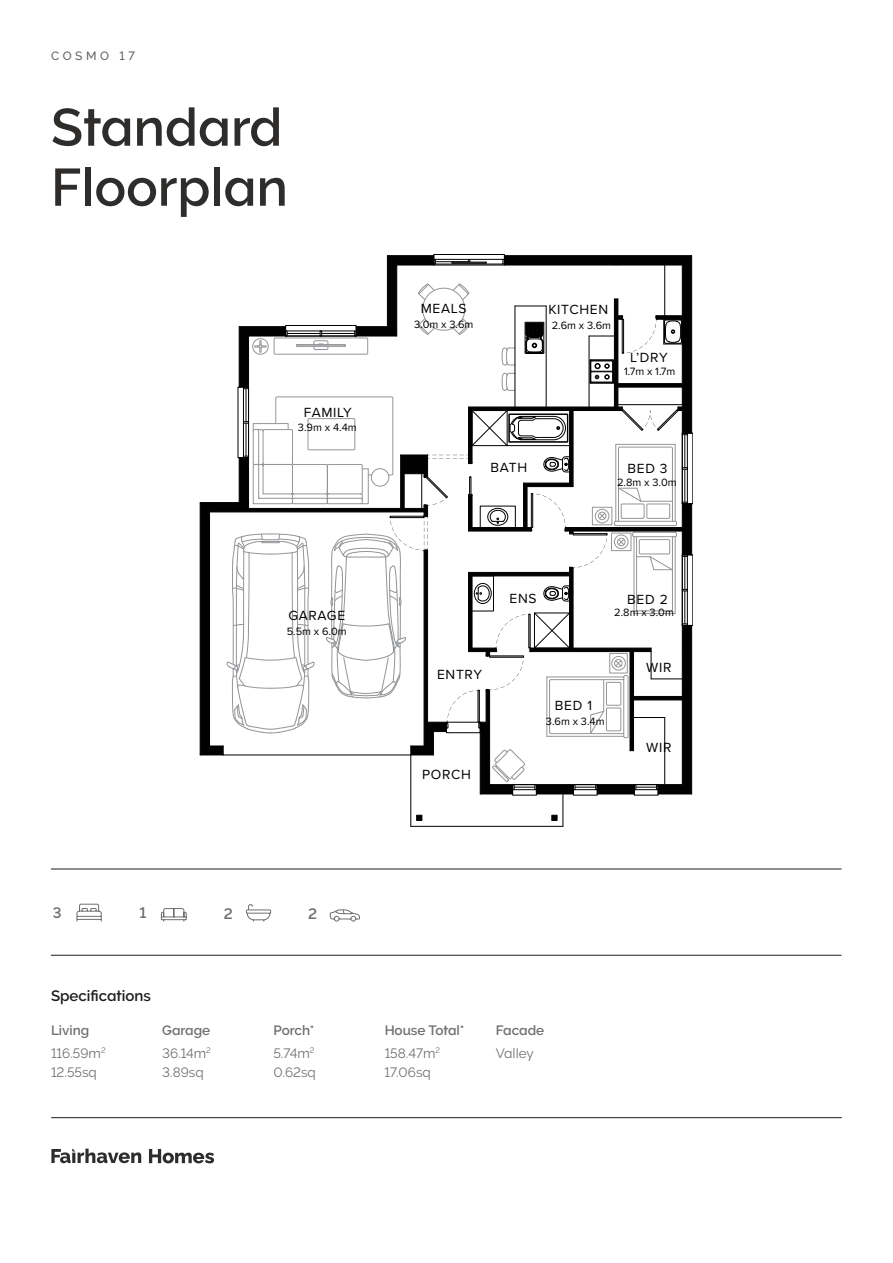
<style>
.page{position:relative;width:893px;height:1263px;background:#fff}
.page>*{position:absolute;margin:0;border:0;box-sizing:border-box;transform-origin:0 0}
.t1{font:600 52.5px/60px "Raleway";color:#2e2d2c}
.t2{font:600 15px "Raleway";color:#1d1d1b}
.t3{font:600 15px "Raleway";color:#706f6f}
.t4{font:13.8px "Proxima Nova";letter-spacing:.05em;color:#000}
.t5{font:13.5px "Raleway";color:#706f6f}
.t6{font:600 13.5px "Raleway";color:#706f6f}
.t7{font:500 12px "Raleway";letter-spacing:.3em;color:#646363}
.t8{font:10.95px "Proxima Nova";color:#000}
</style>
<div class="page">
<svg style="left:51px;top:1148px;width:163px;height:15px"></svg>
<hr style="left:51px;top:1117px;width:791px;height:1px;background:#1d1d1b">
<hr style="left:51px;top:955px;width:790px;height:1px;background:#1d1d1b">
<hr style="left:51px;top:869px;width:790px;height:1px;background:#1d1d1b">
<svg style="left:76px;top:903px;width:26px;height:19px"></svg>
<svg style="left:161px;top:908px;width:26px;height:14px"></svg>
<svg style="left:246px;top:904px;width:26px;height:18px"></svg>
<svg style="left:329px;top:909px;width:31px;height:13px"></svg>
<hr style="left:504px;top:255px;width:188px;height:1px;background:#000100">
<hr style="left:387px;top:255px;width:47px;height:1px;background:#000100">
<hr style="left:411px;top:755px;width:1px;height:71px;background:#000100">
<hr style="left:563px;top:794px;width:1px;height:32px;background:#000100">
<div style="left:434px;top:254px;width:71px;height:11px;border:1px solid #000100"></div>
<svg style="left:200px;top:256px;width:492px;height:564px"></svg>
<p class="t7" style="left:51px;top:48px;width:85px">COSMO 17</p>
<h1 class="t1" style="left:51px;top:97px;width:238px">Standard<br>Floorplan</h1>
<p class="t4" style="left:304px;top:402px;width:49px">FAMILY</p>
<p class="t8" style="left:298px;top:419px;width:60px">3.9m x 4.4m</p>
<p class="t4" style="left:288px;top:605px;width:58px">GARAGE</p>
<p class="t8" style="left:287px;top:623px;width:62px">5.5m x 6.0m</p>
<h2 class="t3" style="left:53px;top:904px;width:10px">3</h2>
<h2 class="t3" style="left:139px;top:904px;width:8px">1</h2>
<h2 class="t3" style="left:224px;top:905px;width:10px">2</h2>
<h2 class="t3" style="left:308px;top:905px;width:10px">2</h2>
<p class="t4" style="left:421px;top:298px;width:47px">MEALS</p>
<p class="t8" style="left:414px;top:316px;width:61px">3.0m x 3.6m</p>
<p class="t4" style="left:548px;top:299px;width:61px">KITCHEN</p>
<p class="t8" style="left:552px;top:317px;width:61px">2.6m x 3.6m</p>
<p class="t4" style="left:630px;top:348px;width:39px">L’DRY</p>
<p class="t8" style="left:624px;top:363px;width:53px">1.7m x 1.7m</p>
<p class="t4" style="left:491px;top:457px;width:38px">BATH</p>
<p class="t4" style="left:627px;top:458px;width:42px">BED 3</p>
<p class="t8" style="left:617px;top:474px;width:61px">2.8m x 3.0m</p>
<p class="t4" style="left:437px;top:664px;width:46px">ENTRY</p>
<p class="t4" style="left:422px;top:764px;width:50px">PORCH</p>
<p class="t4" style="left:509px;top:588px;width:29px">ENS</p>
<p class="t4" style="left:627px;top:589px;width:42px">BED 2</p>
<p class="t8" style="left:614px;top:604px;width:61px">2.8m x 3.0m</p>
<p class="t4" style="left:555px;top:695px;width:39px">BED 1</p>
<p class="t8" style="left:546px;top:713px;width:60px">3.6m x 3.4m</p>
<p class="t4" style="left:646px;top:657px;width:27px">WIR</p>
<p class="t4" style="left:646px;top:737px;width:27px">WIR</p>
<h2 class="t2" style="left:51px;top:987px;width:101px">Specifications</h2>
<p class="t6" style="left:51px;top:1022px;width:40px">Living</p>
<p class="t6" style="left:162px;top:1022px;width:50px">Garage</p>
<p class="t6" style="left:273px;top:1022px;width:43px">Porch*</p>
<p class="t6" style="left:385px;top:1022px;width:81px">House Total*</p>
<p class="t6" style="left:496px;top:1022px;width:50px">Facade</p>
<p class="t5" style="left:51px;top:1065px;width:47px">12.55sq</p>
<p class="t5" style="left:162px;top:1065px;width:43px">3.89sq</p>
<p class="t5" style="left:273px;top:1065px;width:44px">0.62sq</p>
<p class="t5" style="left:385px;top:1065px;width:48px">17.06sq</p>
<p class="t5" style="left:51px;top:1045px;width:56px">116.59m<sup>2</sup></p>
<p class="t5" style="left:162px;top:1045px;width:50px">36.14m<sup>2</sup></p>
<p class="t5" style="left:273px;top:1045px;width:43px">5.74m<sup>2</sup></p>
<p class="t5" style="left:385px;top:1045px;width:57px">158.47m<sup>2</sup></p>
<p class="t5" style="left:496px;top:1045px;width:39px">Valley</p>
</div>
